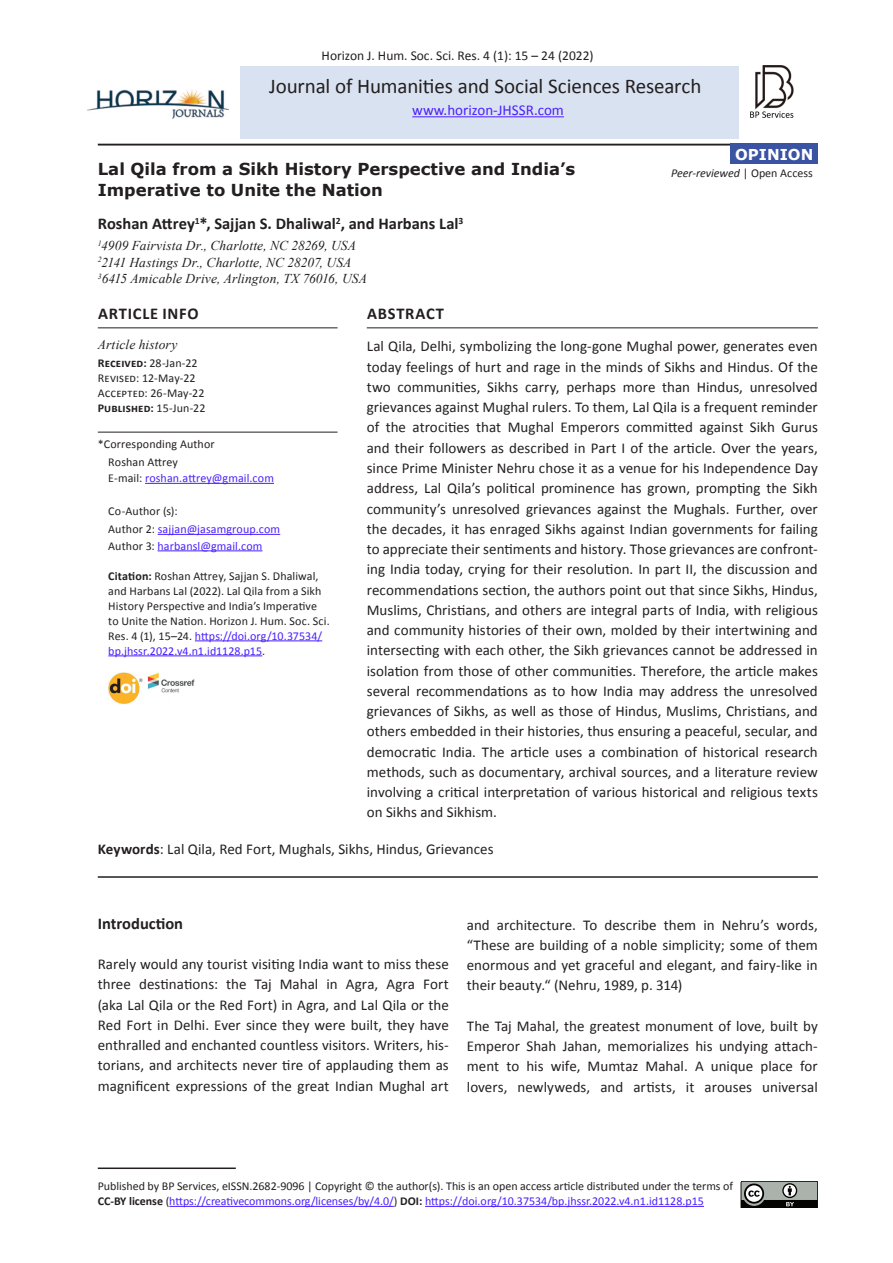
<style>
.page{position:relative;width:893px;height:1263px;background:#fff}
.page>*{position:absolute;margin:0;border:0;box-sizing:border-box;transform-origin:0 0}
.t1{font:21px "Calibri";letter-spacing:-.01em;color:#231f20}
.t2{font:700 16.5px/21px "Verdana";color:#231f20}
.t3{font:700 16.5px "Calibri";color:#231f20}
.t4{font:700 16.5px "Calibri";letter-spacing:.04em;color:#231f20}
.t5{font:700 16.5px "Calibri";letter-spacing:.045em;color:#231f20}
.t6{font:15px/20.2px "Calibri";color:#231f20;text-align:justify}
.t7{font:15px "Calibri";color:#4a1ffd}
.t8{font:700 15px "Verdana";color:#fff}
.t9{font:italic 13.5px/16.5px "Times New Roman";letter-spacing:.005em;color:#231f20}
.t10{font:13.5px "Calibri";color:#231f20}
.t11{font:12px/15px "Calibri";letter-spacing:.005em;color:#231f20}
.t12{font:12px "Calibri";letter-spacing:.01em;color:#4a1ffd}
.t13{font:italic 12px "Calibri";color:#231f20}
.s1{font-style:normal}
.s2{font-weight:700}
.s3{color:#231f20}
.s4{color:#4a1ffd}
</style>
<div class="page">
<img style="left:88px;top:90px;width:141px;height:29px">
<img style="left:750px;top:66px;width:43px;height:51px">
<hr style="left:98px;top:144px;width:720px;height:2px;background:#231f20">
<hr style="left:98px;top:1167px;width:138px;height:2px;background:#231f20">
<hr style="left:169px;top:1206px;width:225px;height:1px;background:#4a1ffd">
<hr style="left:425px;top:1206px;width:279px;height:1px;background:#4a1ffd">
<hr style="left:367px;top:327px;width:451px;height:1px;background:#231f20">
<div style="left:240px;top:66px;width:499px;height:72px;background:#d9e2f0"></div>
<hr style="left:412px;top:116px;width:152px;height:1px;background:#4a1ffd">
<hr style="left:98px;top:327px;width:239px;height:1px;background:#231f20">
<hr style="left:98px;top:432px;width:239px;height:1px;background:#231f20">
<hr style="left:145px;top:483px;width:129px;height:1px;background:#4a1ffd">
<hr style="left:158px;top:534px;width:122px;height:1px;background:#4a1ffd">
<hr style="left:158px;top:550px;width:104px;height:1px;background:#4a1ffd">
<hr style="left:195px;top:640px;width:127px;height:1px;background:#4a1ffd">
<hr style="left:108px;top:655px;width:154px;height:1px;background:#4a1ffd">
<svg style="left:741px;top:1181px;width:77px;height:27px;background:#737773"></svg>
<div style="left:731px;top:144px;width:87px;height:20px;background:#3a53a3"></div>
<hr style="left:98px;top:876px;width:720px;height:2px;background:#231f20">
<img style="left:108px;top:672px;width:87px;height:32px">
<p class="t10" style="left:322px;top:47px;width:273px">Horizon J. Hum. Soc. Sci. Res. 4 (1): 15 – 24 (2022)</p>
<h1 class="t1" style="left:269px;top:73px;width:434px">Journal of Humanities and Social Sciences Research</h1>
<p class="t7" style="left:412px;top:101px;width:153px">www.horizon-JHSSR.com</p>
<p class="t8" style="left:735px;top:144px;width:80px">OPINION</p>
<p class="t13" style="left:671px;top:164px;width:143px">Peer-reviewed <span class="s1">| Open Access</span></p>
<p class="t2" style="left:98px;top:158px;width:479px">Lal Qila from a Sikh History Perspective and India’s<br>Imperative to Unite the Nation</p>
<p class="t3" style="left:98px;top:213px;width:367px">Roshan Attrey<sup>1</sup>*, Sajjan S. Dhaliwal<sup>2</sup>, and Harbans Lal<sup>3</sup></p>
<p class="t9" style="left:98px;top:237px;width:271px"><sup>1</sup>4909 Fairvista Dr., Charlotte, NC 28269, USA<br><sup>2</sup>2141 Hastings Dr., Charlotte, NC 28207, USA<br><sup>3</sup>6415 Amicable Drive, Arlington, TX 76016, USA</p>
<p class="t4" style="left:98px;top:303px;width:102px">ARTICLE INFO</p>
<p class="t9" style="left:98px;top:336px;width:81px">Article history</p>
<p class="t11" style="left:98px;top:356px;width:109px"><span class="s2">Received:</span> 28-Jan-22<br>Revised: 12-May-22<br>Accepted: 26-May-22<br><span class="s2">Published:</span> 15-Jun-22</p>
<p class="t11" style="left:108px;top:435px;width:108px;line-height:18px;text-indent:-10px">*Corresponding Author<br>Roshan Attrey</p>
<p class="t12" style="left:108px;top:470px;width:167px"><span class="s3">E-mail:</span> roshan.attrey@gmail.com</p>
<p class="t11" style="left:108px;top:502px;width:173px;line-height:18px">Co-Author (s):<br>Author 2: <span class="s4">sajjan@jasamgroup.com</span></p>
<p class="t12" style="left:108px;top:538px;width:156px"><span class="s3">Author 3:</span> harbansl@gmail.com</p>
<p class="t11" style="left:108px;top:568px;width:223px"><span class="s2">Citation:</span> Roshan Attrey, Sajjan S. Dhaliwal, and Harbans Lal (2022). Lal Qila from a Sikh History Perspective and India’s Imperative to Unite the Nation. Horizon J. Hum. Soc. Sci.<br>Res. 4 (1), 15–24. <span class="s4">https://doi.org/10.37534/ bp.jhssr.2022.v4.n1.id1128.p15</span>.</p>
<p class="t5" style="left:367px;top:303px;width:78px">ABSTRACT</p>
<p class="t6" style="left:367px;top:336px;width:453px">Lal Qila, Delhi, symbolizing the long-gone Mughal power, generates even today feelings of hurt and rage in the minds of Sikhs and Hindus. Of the two communities, Sikhs carry, perhaps more than Hindus, unresolved grievances against Mughal rulers. To them, Lal Qila is a frequent reminder of the atrocities that Mughal Emperors committed against Sikh Gurus and their followers as described in Part I of the article. Over the years, since Prime Minister Nehru chose it as a venue for his Independence Day address, Lal Qila’s political prominence has grown, prompting the Sikh community’s unresolved grievances against the Mughals. Further, over the decades, it has enraged Sikhs against Indian governments for failing to appreciate their sentiments and history. Those grievances are confront&shy;ing India today, crying for their resolution. In part II, the discussion and recommendations section, the authors point out that since Sikhs, Hindus, Muslims, Christians, and others are integral parts of India, with religious and community histories of their own, molded by their intertwining and intersecting with each other, the Sikh grievances cannot be addressed in isolation from those of other communities. Therefore, the article makes several recommendations as to how India may address the unresolved grievances of Sikhs, as well as those of Hindus, Muslims, Christians, and others embedded in their histories, thus ensuring a peaceful, secular, and democratic India. The article uses a combination of historical research methods, such as documentary, archival sources, and a literature review involving a critical interpretation of various historical and religious texts on Sikhs and Sikhism.</p>
<p class="t6" style="left:98px;top:839px;width:397px"><span class="s2">Keywords</span>: Lal Qila, Red Fort, Mughals, Sikhs, Hindus, Grievances</p>
<p class="t3" style="left:98px;top:912px;width:87px">Introduction</p>
<p class="t6" style="left:98px;top:954px;width:353px">Rarely would any tourist visiting India want to miss these three destinations: the Taj Mahal in Agra, Agra Fort (aka Lal Qila or the Red Fort) in Agra, and Lal Qila or the Red Fort in Delhi. Ever since they were built, they have enthralled and enchanted countless visitors. Writers, his&shy;torians, and architects never tire of applauding them as magnificent expressions of the great Indian Mughal art</p>
<p class="t6" style="left:467px;top:914px;width:353px">and architecture. To describe them in Nehru’s words, “These are building of a noble simplicity; some of them enormous and yet graceful and elegant, and fairy-like in their beauty.“ (Nehru, 1989, p. 314)</p>
<p class="t6" style="left:467px;top:1016px;width:353px">The Taj Mahal, the greatest monument of love, built by Emperor Shah Jahan, memorializes his undying attach&shy;ment to his wife, Mumtaz Mahal. A unique place for lovers, newlyweds, and artists, it arouses universal</p>
<p class="t11" style="left:98px;top:1178px;width:637px">Published by BP Services, eISSN.2682-9096 | Copyright © the author(s). This is an open access article distributed under the terms of<br><span class="s2">CC-BY license</span> (<span class="s4">https://creativecommons.org/licenses/by/4.0/</span>) <span class="s2">DOI:</span> <span class="s4">https://doi.org/10.37534/bp.jhssr.2022.v4.n1.id1128.p15</span></p>
</div>
